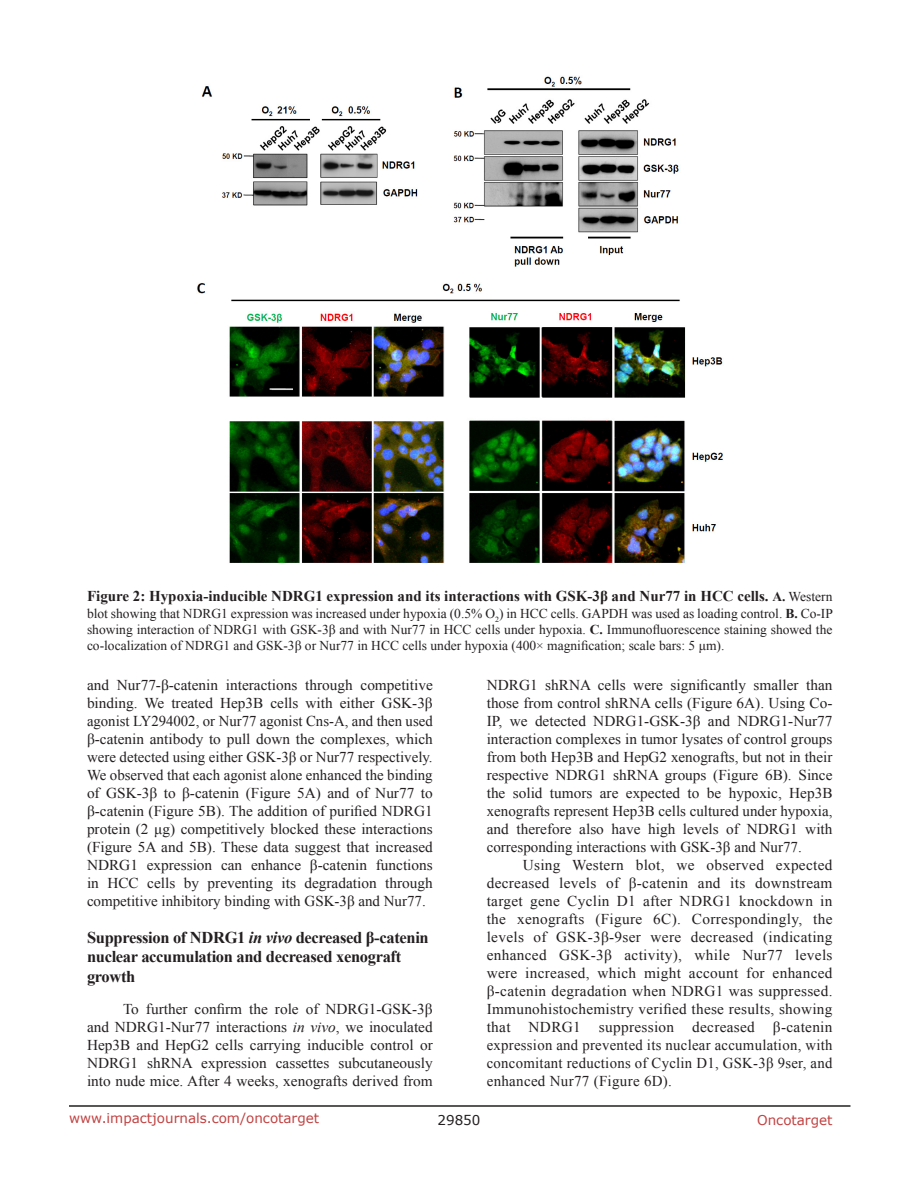
<style>
.page{position:relative;width:918px;height:1188px;background:#fff}
.page>*{position:absolute;margin:0;border:0;box-sizing:border-box;transform-origin:0 0}
.SubHeading{font:700 16.5px/19.8px "Times New Roman";letter-spacing:-.02em;color:#231f20}
.BodyText{font:15px/18px "Times New Roman";color:#231f20;text-align:justify}
.FigureText{font:700 15px "Times New Roman";color:#231f20}
.FigureText-2{font:13.5px/16.2px "Times New Roman";color:#231f20;text-align:justify}
.t1{font:13.5px "Verdana";color:#c24141}
.t2{font:13.5px "Verdana";color:#231f20}
.s1{font-size:13.5px}
.s2{font-weight:400;font-size:13.5px}
.s3{font-weight:700}
.s4{font-style:italic}
</style>
<div class="page">
<hr style="left:69px;top:1105px;width:781px;height:2px;background:#231f20">
<img style="left:197px;top:76px;width:526px;height:487px">
<p class="FigureText" style="left:87px;top:586px;width:747px">Figure 2: Hypoxia-inducible NDRG1 expression and its interactions with GSK-3β and Nur77 in HCC cells. <span class="s1">A.</span> <span class="s2">Western</span></p>
<p class="FigureText-2" style="left:87px;top:605px;width:747px">blot showing that NDRG1 expression was increased under hypoxia (0.5% O<sub>2</sub>) in HCC cells. GAPDH was used as loading control. <span class="s3">B.</span> Co-IP showing interaction of NDRG1 with GSK-3β and with Nur77 in HCC cells under hypoxia. <span class="s3">C.</span> Immunofluorescence staining showed the co-localization of NDRG1 and GSK-3β or Nur77 in HCC cells under hypoxia (400× magnification; scale bars: 5 μm).</p>
<p class="BodyText" style="left:87px;top:676px;width:347px">and Nur77-β-catenin interactions through competitive binding. We treated Hep3B cells with either GSK-3β agonist LY294002, or Nur77 agonist Cns-A, and then used β-catenin antibody to pull down the complexes, which were detected using either GSK-3β or Nur77 respectively.<br>We observed that each agonist alone enhanced the binding of GSK-3β to β-catenin (Figure 5A) and of Nur77 to β-catenin (Figure 5B). The addition of purified NDRG1 protein (2 μg) competitively blocked these interactions (Figure 5A and 5B). These data suggest that increased NDRG1 expression can enhance β-catenin functions in HCC cells by preventing its degradation through competitive inhibitory binding with GSK-3β and Nur77.</p>
<p class="SubHeading" style="left:87px;top:927px;width:343px">Suppression of NDRG1 <span class="s4">in vivo</span> decreased β-catenin nuclear accumulation and decreased xenograft growth</p>
<p class="BodyText" style="left:87px;top:999px;width:347px;text-indent:36px">To further confirm the role of NDRG1-GSK-3β and NDRG1-Nur77 interactions <span class="s4">in vivo</span>, we inoculated Hep3B and HepG2 cells carrying inducible control or NDRG1 shRNA expression cassettes subcutaneously into nude mice. After 4 weeks, xenografts derived from</p>
<p class="BodyText" style="left:487px;top:676px;width:347px">NDRG1 shRNA cells were significantly smaller than those from control shRNA cells (Figure 6A). Using Co-IP, we detected NDRG1-GSK-3β and NDRG1-Nur77 interaction complexes in tumor lysates of control groups from both Hep3B and HepG2 xenografts, but not in their respective NDRG1 shRNA groups (Figure 6B). Since the solid tumors are expected to be hypoxic, Hep3B xenografts represent Hep3B cells cultured under hypoxia, and therefore also have high levels of NDRG1 with corresponding interactions with GSK-3β and Nur77.</p>
<p class="BodyText" style="left:487px;top:856px;width:347px;text-indent:36px">Using Western blot, we observed expected decreased levels of β-catenin and its downstream target gene Cyclin D1 after NDRG1 knockdown in the xenografts (Figure 6C). Correspondingly, the levels of GSK-3β-9ser were decreased (indicating enhanced GSK-3β activity), while Nur77 levels were increased, which might account for enhanced β-catenin degradation when NDRG1 was suppressed.<br>Immunohistochemistry verified these results, showing that NDRG1 suppression decreased β-catenin expression and prevented its nuclear accumulation, with concomitant reductions of Cyclin D1, GSK-3β 9ser, and enhanced Nur77 (Figure 6D).</p>
<p class="t1" style="left:69px;top:1109px;width:252px">www.impactjournals.com/oncotarget</p>
<p class="t2" style="left:438px;top:1111px;width:44px">29850</p>
<p class="t1" style="left:757px;top:1111px;width:77px">Oncotarget</p>
</div>
